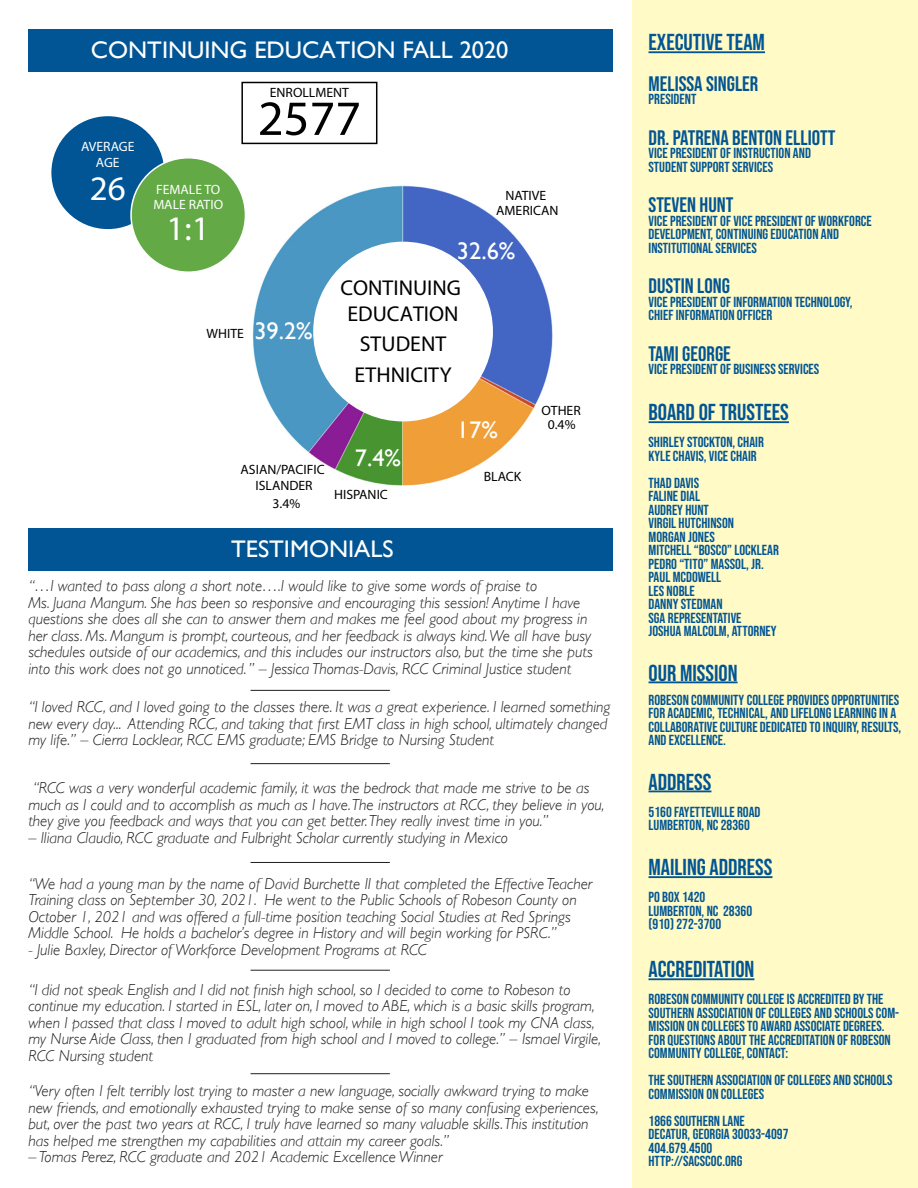
<style>
.page{position:relative;width:918px;height:1188px;background:#fff}
.page>*{position:absolute;margin:0;border:0;box-sizing:border-box;transform-origin:0 0}
.t1{font:49.5px "Myriad Pro";color:#000}
.t2{font:34.5px "Myriad Pro";color:#fff}
.t3{font:24px "Gill Sans";color:#fff}
.t4{font:23.1px "Bebas Neue";color:#025594}
.t5{font:21.45px/25.8px "Myriad Pro";color:#000;text-align:center}
.t6{font:21px "Bebas Neue";color:#025594}
.t7{font:italic 300 16.05px/16.5px "Gill Sans";color:#231f20}
.t8{font:14.55px/13.5px "Bebas Neue";color:#025594}
.t9{font:13.5px/15px "Myriad Pro";color:#000;text-align:center}
.t10{font:13.5px/15.8px "Myriad Pro";color:#fff;text-align:center}
</style>
<div class="page">
<div style="left:633px;top:0;width:285px;height:1188px;background:#fffac6"></div>
<hr style="left:649px;top:51px;width:116px;height:2px;background:#025594">
<hr style="left:649px;top:421px;width:140px;height:2px;background:#025594">
<hr style="left:649px;top:790px;width:62px;height:2px;background:#025594">
<hr style="left:649px;top:876px;width:124px;height:2px;background:#025594">
<img style="left:238px;top:91px;width:315px;height:395px">
<div style="left:151px;top:145px;width:184px;height:69px;background:#fff;border-radius:50%"></div>
<div style="left:28px;top:29px;width:584px;height:43px;background:#025594"></div>
<div style="left:28px;top:528px;width:584px;height:43px;background:#025594"></div>
<div style="left:241px;top:82px;width:136px;height:62px;border:2px solid #000"></div>
<div style="left:51px;top:115px;width:114px;height:115px;background:#025594;border-radius:50%"></div>
<div style="left:131px;top:158px;width:114px;height:114px;background:#63a945;border-radius:50%"></div>
<div style="left:130px;top:157px;width:116px;height:116px;border:2px solid #fff;border-radius:50%"></div>
<div style="left:313px;top:242px;width:180px;height:179px;background:#fff;border-radius:50%"></div>
<hr style="left:251px;top:690px;width:139px;height:1px;background:#231f20">
<hr style="left:251px;top:763px;width:139px;height:1px;background:#231f20">
<hr style="left:251px;top:862px;width:139px;height:1px;background:#231f20">
<hr style="left:251px;top:970px;width:139px;height:1px;background:#231f20">
<hr style="left:251px;top:1073px;width:139px;height:1px;background:#231f20">
<hr style="left:649px;top:978px;width:105px;height:2px;background:#025594">
<hr style="left:649px;top:681px;width:89px;height:2px;background:#025594">
<p class="t3" style="left:91px;top:36px;width:419px">CONTINUING EDUCATION FALL 2020</p>
<p class="t9" style="left:270px;top:85px;width:81px">ENROLLMENT</p>
<p class="t10" style="left:81px;top:138px;width:55px">AVERAGE<br>AGE</p>
<p class="t2" style="left:90px;top:167px;width:37px">26</p>
<p class="t10" style="left:153px;top:182px;width:71px;line-height:15px;text-align:left">FEMALE TO<br>MALE RATIO</p>
<p class="t2" style="left:167px;top:208px;width:45px">1:1</p>
<p class="t9" style="left:207px;top:326px;width:39px">WHITE</p>
<p class="t1" style="left:258px;top:88px;width:105px">2577</p>
<p class="t9" style="left:496px;top:188px;width:64px">NATIVE<br>AMERICAN</p>
<p class="t3" style="left:457px;top:237px;width:60px">32.6%</p>
<p class="t3" style="left:254px;top:316px;width:60px">39.2%</p>
<p class="t5" style="left:340px;top:274px;width:122px">CONTINUING<br>EDUCATION</p>
<p class="t5" style="left:355px;top:328px;width:99px;line-height:30.8px;text-align:left">STUDENT<br>ETHNICITY</p>
<p class="t3" style="left:457px;top:416px;width:42px">17%</p>
<p class="t9" style="left:541px;top:402px;width:41px">OTHER</p>
<p class="t9" style="left:548px;top:417px;width:29px">0.4%</p>
<p class="t9" style="left:241px;top:461px;width:86px;line-height:16.2px">ASIAN/PACIFIC<br>ISLANDER</p>
<p class="t9" style="left:273px;top:496px;width:29px">3.4%</p>
<p class="t3" style="left:355px;top:443px;width:48px">7.4%</p>
<p class="t9" style="left:334px;top:487px;width:55px">HISPANIC</p>
<p class="t3" style="left:231px;top:535px;width:164px">TESTIMONIALS</p>
<p class="t9" style="left:484px;top:469px;width:39px">BLACK</p>
<p class="t7" style="left:28px;top:578px;width:510px">“…I wanted to pass along a short note….I would like to give some words of praise to</p>
<p class="t7" style="left:28px;top:594px;width:566px">Ms. Juana Mangum. She has been so responsive and encouraging this session! Anytime I have questions she does all she can to answer them and makes me feel good about my progress in her class. Ms. Mangum is prompt, courteous, and her feedback is always kind. We all have busy schedules outside of our academics, and this includes our instructors also, but the time she puts into this work does not go unnoticed. ” – Jessica Thomas-Davis, RCC Criminal Justice student</p>
<p class="t7" style="left:28px;top:699px;width:584px">“I loved RCC, and I loved going to the classes there. It was a great experience. I learned something new every day... Attending RCC, and taking that first EMT class in high school, ultimately changed my life.” – Cierra Locklear, RCC EMS graduate; EMS Bridge to Nursing Student</p>
<p class="t7" style="left:28px;top:780px;width:578px">“RCC was a very wonderful academic family, it was the bedrock that made me strive to be as much as I could and to accomplish as much as I have. The instructors at RCC, they believe in you, they give you feedback and ways that you can get better. They really invest time in you.”</p>
<p class="t7" style="left:28px;top:829px;width:481px">– Iliana Claudio, RCC graduate and Fulbright Scholar currently studying in Mexico</p>
<p class="t7" style="left:28px;top:875px;width:565px">“We had a young man by the name of David Burchette II that completed the Effective Teacher Training class on September 30, 2021. He went to the Public Schools of Robeson County on October 1, 2021 and was offered a full-time position teaching Social Studies at Red Springs Middle School. He holds a bachelor’s degree in History and will begin working for PSRC.”</p>
<p class="t7" style="left:28px;top:941px;width:400px">- Julie Baxley, Director of Workforce Development Programs at RCC</p>
<p class="t7" style="left:28px;top:981px;width:574px">“I did not speak English and I did not finish high school, so I decided to come to Robeson to continue my education. I started in ESL, later on, I moved to ABE, which is a basic skills program, when I passed that class I moved to adult high school, while in high school I took my CNA class, my Nurse Aide Class, then I graduated from high school and I moved to college.” – Ismael Virgile, RCC Nursing student</p>
<p class="t7" style="left:28px;top:1083px;width:572px">“Very often I felt terribly lost trying to master a new language, socially awkward trying to make new friends, and emotionally exhausted trying to make sense of so many confusing experiences, but, over the past two years at RCC, I truly have learned so many valuable skills. This institution has helped me strengthen my capabilities and attain my career goals.”</p>
<p class="t7" style="left:28px;top:1149px;width:416px">– Tomas Perez, RCC graduate and 2021 Academic Excellence Winner</p>
<p class="t4" style="left:649px;top:29px;width:118px">EXECUTIVE TEAM</p>
<p class="t6" style="left:649px;top:72px;width:111px">MELISSA SINGLER</p>
<p class="t8" style="left:649px;top:92px;width:49px">PRESIDENT</p>
<p class="t6" style="left:649px;top:126px;width:188px">DR. PATRENA BENTON ELLIOTT</p>
<p class="t8" style="left:649px;top:146px;width:164px">VICE PRESIDENT OF INSTRUCTION AND</p>
<p class="t8" style="left:649px;top:160px;width:126px">STUDENT SUPPORT SERVICES</p>
<p class="t6" style="left:649px;top:193px;width:86px">STEVEN HUNT</p>
<p class="t8" style="left:649px;top:214px;width:225px">VICE PRESIDENT OF VICE PRESIDENT OF WORKFORCE</p>
<p class="t8" style="left:649px;top:227px;width:192px">DEVELOPMENT, CONTINUING EDUCATION AND</p>
<p class="t8" style="left:649px;top:241px;width:110px">INSTITUTIONAL SERVICES</p>
<p class="t6" style="left:649px;top:274px;width:83px">DUSTIN LONG</p>
<p class="t8" style="left:649px;top:295px;width:205px">VICE PRESIDENT OF INFORMATION TECHNOLOGY,</p>
<p class="t8" style="left:649px;top:308px;width:125px">CHIEF INFORMATION OFFICER</p>
<p class="t6" style="left:649px;top:342px;width:84px">TAMI GEORGE</p>
<p class="t8" style="left:649px;top:362px;width:172px">VICE PRESIDENT OF BUSINESS SERVICES</p>
<p class="t4" style="left:649px;top:399px;width:142px">BOARD OF TRUSTEES</p>
<p class="t8" style="left:649px;top:435px;width:117px">SHIRLEY STOCKTON, CHAIR</p>
<p class="t8" style="left:649px;top:449px;width:110px">KYLE CHAVIS, VICE CHAIR</p>
<p class="t8" style="left:649px;top:476px;width:52px">THAD DAVIS</p>
<p class="t8" style="left:649px;top:489px;width:53px">FALINE DIAL</p>
<p class="t8" style="left:649px;top:503px;width:62px">AUDREY HUNT</p>
<p class="t8" style="left:649px;top:516px;width:87px">VIRGIL HUTCHINSON</p>
<p class="t8" style="left:649px;top:530px;width:68px">MORGAN JONES</p>
<p class="t8" style="left:649px;top:543px;width:132px">MITCHELL “BOSCO” LOCKLEAR</p>
<p class="t8" style="left:649px;top:557px;width:117px">PEDRO “TITO” MASSOL, JR.</p>
<p class="t8" style="left:649px;top:570px;width:74px">PAUL MCDOWELL</p>
<p class="t8" style="left:649px;top:584px;width:48px">LES NOBLE</p>
<p class="t8" style="left:649px;top:597px;width:76px">DANNY STEDMAN</p>
<p class="t8" style="left:649px;top:611px;width:95px">SGA REPRESENTATIVE</p>
<p class="t8" style="left:649px;top:624px;width:130px">JOSHUA MALCOLM, ATTORNEY</p>
<p class="t4" style="left:649px;top:659px;width:91px">OUR MISSION</p>
<p class="t8" style="left:649px;top:693px;width:254px">ROBESON COMMUNITY COLLEGE PROVIDES OPPORTUNITIES FOR ACADEMIC, TECHNICAL, AND LIFELONG LEARNING IN A COLLABORATIVE CULTURE DEDICATED TO INQUIRY, RESULTS, AND EXCELLENCE.</p>
<p class="t4" style="left:649px;top:769px;width:64px">ADDRESS</p>
<p class="t8" style="left:649px;top:805px;width:113px">5160 FAYETTEVILLE ROAD</p>
<p class="t8" style="left:649px;top:818px;width:103px">LUMBERTON, NC 28360</p>
<p class="t4" style="left:649px;top:854px;width:125px">MAILING ADDRESS</p>
<p class="t8" style="left:649px;top:890px;width:58px">PO BOX 1420</p>
<p class="t8" style="left:649px;top:904px;width:105px">LUMBERTON, NC 28360</p>
<p class="t8" style="left:649px;top:917px;width:74px">(910) 272-3700</p>
<p class="t4" style="left:649px;top:956px;width:107px">ACCREDITATION</p>
<p class="t8" style="left:649px;top:993px;width:252px">ROBESON COMMUNITY COLLEGE IS ACCREDITED BY THE SOUTHERN ASSOCIATION OF COLLEGES AND SCHOOLS COM-MISSION ON COLLEGES TO AWARD ASSOCIATE DEGREES.<br>FOR QUESTIONS ABOUT THE ACCREDITATION OF ROBESON COMMUNITY COLLEGE, CONTACT:</p>
<p class="t8" style="left:649px;top:1074px;width:246px">THE SOUTHERN ASSOCIATION OF COLLEGES AND SCHOOLS<br>COMMISSION ON COLLEGES</p>
<p class="t8" style="left:649px;top:1114px;width:98px">1866 SOUTHERN LANE</p>
<p class="t8" style="left:649px;top:1128px;width:141px">DECATUR, GEORGIA 30033-4097</p>
<p class="t8" style="left:649px;top:1141px;width:65px">404.679.4500</p>
<p class="t8" style="left:649px;top:1155px;width:95px">HTTP://SACSCOC.ORG</p>
</div>
